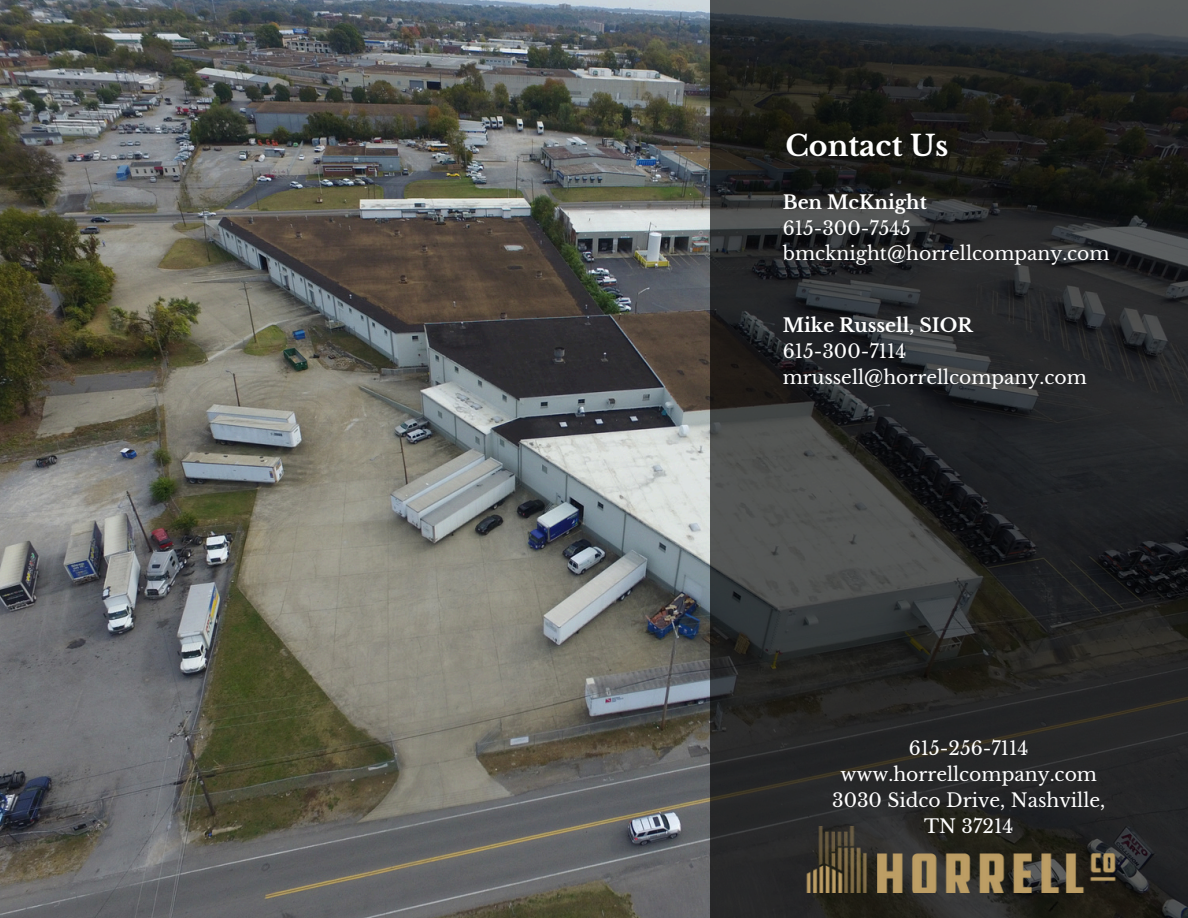
<style>
.page{position:relative;width:1188px;height:918px;background:#fff}
.page>*{position:absolute;margin:0;border:0;box-sizing:border-box;transform-origin:0 0}
.t1{font:700 28.5px "Libre Baskerville";color:#fff}
.t2{font:18.75px/25.8px "Libre Baskerville";color:#fff;text-align:center}
.t3{font:700 18.75px "Libre Baskerville";color:#fff}
</style>
<div class="page">
<img style="left:0;top:0;width:711px;height:918px">
<svg style="left:711px;top:0;width:477px;height:918px;background:#28292a"></svg>
<img style="left:803px;top:826px;width:316px;height:67px">
<h1 class="t1" style="left:785px;top:128px;width:165px">Contact Us</h1>
<p class="t3" style="left:783px;top:191px;width:146px">Ben McKnight</p>
<p class="t2" style="left:783px;top:215px;width:130px">615-300-7545</p>
<p class="t2" style="left:783px;top:241px;width:328px">bmcknight@horrellcompany.com</p>
<p class="t3" style="left:783px;top:314px;width:191px">Mike Russell, SIOR</p>
<p class="t2" style="left:783px;top:338px;width:125px">615-300-7114</p>
<p class="t2" style="left:783px;top:364px;width:305px">mrussell@horrellcompany.com</p>
<p class="t2" style="left:909px;top:735px;width:121px">615-256-7114</p>
<p class="t2" style="left:840px;top:761px;width:258px">www.horrellcompany.com</p>
<p class="t2" style="left:832px;top:787px;width:275px">3030 Sidco Drive, Nashville,<br>TN 37214</p>
</div>
